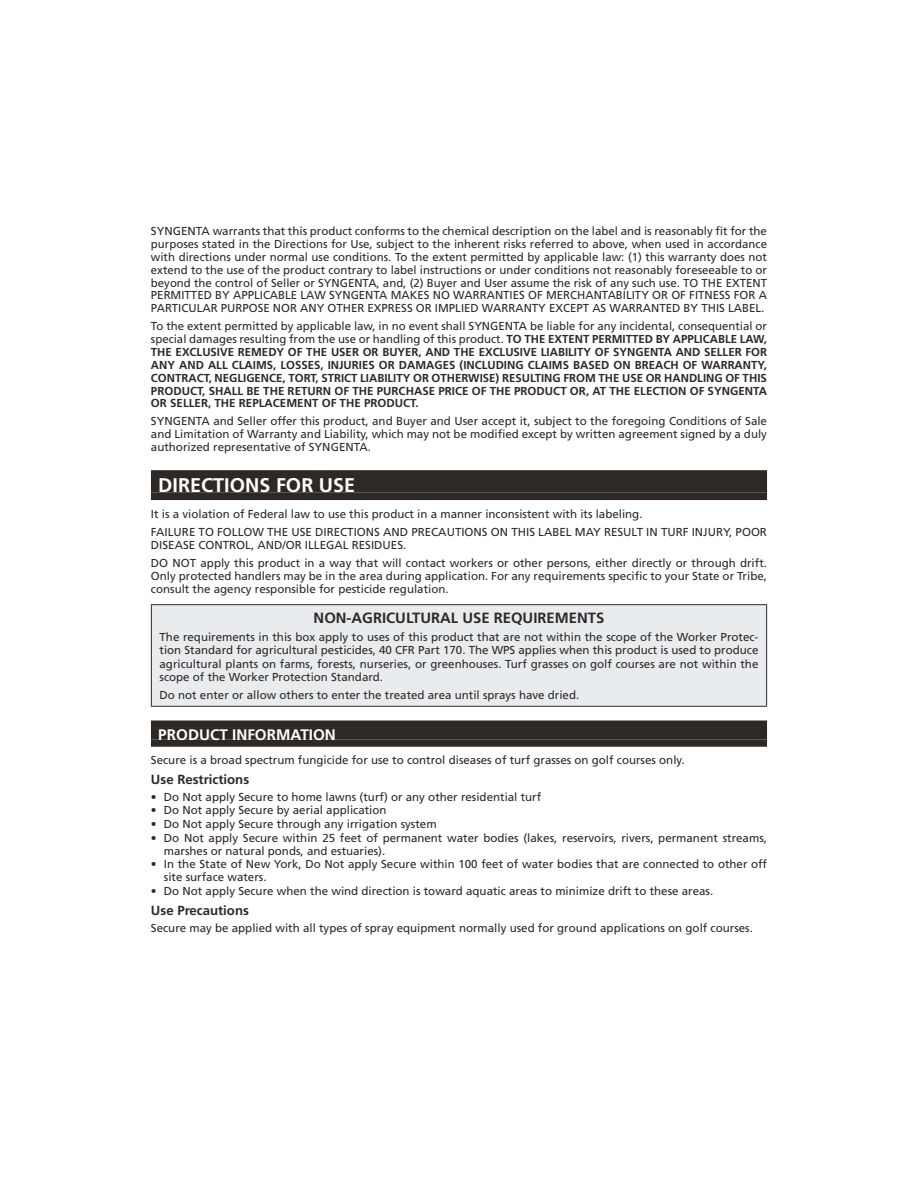
<style>
.page{position:relative;width:918px;height:1188px;background:#fff}
.page>*{position:absolute;margin:0;border:0;box-sizing:border-box;transform-origin:0 0}
.t1{font:700 19.8px "Frutiger LT Std";color:#fff}
.t2{font:700 15.3px "Frutiger LT Std";color:#fff}
.t3{font:700 14.85px "Frutiger LT Std";color:#2f2926}
.t4{font:700 13.2px "Frutiger LT Std";color:#2f2926}
.t5{font:11.55px/12.9px "Frutiger LT Std";color:#2f2926}
.t6{font:700 11.55px/12.9px "Frutiger LT Std";color:#2f2926;text-align:justify}
.s1{font-weight:400}
</style>
<div class="page">
<div style="left:151px;top:470px;width:616px;height:22px;background:#2f2926"></div>
<div style="left:151px;top:492px;width:616px;height:8px;background:#2f2926"></div>
<div style="left:151px;top:721px;width:616px;height:19px;background:#2f2926"></div>
<div style="left:151px;top:740px;width:616px;height:7px;background:#2f2926"></div>
<div style="left:151px;top:605px;width:616px;height:101px;background:#e9ecee"></div>
<hr style="left:151px;top:605px;width:1px;height:101px;background:#2f2926">
<hr style="left:766px;top:605px;width:1px;height:101px;background:#2f2926">
<hr style="left:151px;top:604px;width:616px;height:1px;background:#2f2926">
<hr style="left:151px;top:706px;width:616px;height:1px;background:#2f2926">
<p class="t5" style="left:151px;top:226px;width:618px;text-align:justify">SYNGENTA warrants that this product conforms to the chemical description on the label and is reasonably fit for the purposes stated in the Directions for Use, subject to the inherent risks referred to above, when used in accordance with directions under normal use conditions. To the extent permitted by applicable law: (1) this warranty does not extend to the use of the product contrary to label instructions or under conditions not reasonably foreseeable to or beyond the control of Seller or SYNGENTA, and, (2) Buyer and User assume the risk of any such use. TO THE EXTENT PERMITTED BY APPLICABLE LAW SYNGENTA MAKES NO WARRANTIES OF MERCHANTABILITY OR OF FITNESS FOR A PARTICULAR PURPOSE NOR ANY OTHER EXPRESS OR IMPLIED WARRANTY EXCEPT AS WARRANTED BY THIS LABEL.</p>
<p class="t6" style="left:151px;top:321px;width:618px"><span class="s1">To the extent permitted by applicable law, in no event shall SYNGENTA be liable for any incidental, consequential or special damages resulting from the use or handling of this product.</span> TO THE EXTENT PERMITTED BY APPLICABLE LAW, THE EXCLUSIVE REMEDY OF THE USER OR BUYER, AND THE EXCLUSIVE LIABILITY OF SYNGENTA AND SELLER FOR ANY AND ALL CLAIMS, LOSSES, INJURIES OR DAMAGES (INCLUDING CLAIMS BASED ON BREACH OF WARRANTY, CONTRACT, NEGLIGENCE, TORT, STRICT LIABILITY OR OTHERWISE) RESULTING FROM THE USE OR HANDLING OF THIS PRODUCT, SHALL BE THE RETURN OF THE PURCHASE PRICE OF THE PRODUCT OR, AT THE ELECTION OF SYNGENTA OR SELLER, THE REPLACEMENT OF THE PRODUCT.</p>
<p class="t5" style="left:151px;top:416px;width:618px;text-align:justify">SYNGENTA and Seller offer this product, and Buyer and User accept it, subject to the foregoing Conditions of Sale and Limitation of Warranty and Liability, which may not be modified except by written agreement signed by a duly authorized representative of SYNGENTA.</p>
<h1 class="t1" style="left:158px;top:477px;width:198px">DIRECTIONS FOR USE</h1>
<p class="t5" style="left:151px;top:506px;width:618px;line-height:17.9px">It is a violation of Federal law to use this product in a manner inconsistent with its labeling.<br>FAILURE TO FOLLOW THE USE DIRECTIONS AND PRECAUTIONS ON THIS LABEL MAY RESULT IN TURF INJURY, POOR</p>
<p class="t5" style="left:151px;top:537px;width:618px;line-height:17.9px">DISEASE CONTROL, AND/OR ILLEGAL RESIDUES.<br>DO NOT apply this product in a way that will contact workers or other persons, either directly or through drift.</p>
<p class="t5" style="left:151px;top:570px;width:618px">Only protected handlers may be in the area during application. For any requirements specific to your State or Tribe, consult the agency responsible for pesticide regulation.</p>
<p class="t3" style="left:314px;top:612px;width:292px">NON-AGRICULTURAL USE REQUIREMENTS</p>
<p class="t5" style="left:160px;top:632px;width:600px;text-align:justify">The requirements in this box apply to uses of this product that are not within the scope of the Worker Protec&shy;tion Standard for agricultural pesticides, 40 CFR Part 170. The WPS applies when this product is used to produce agricultural plants on farms, forests, nurseries, or greenhouses. Turf grasses on golf courses are not within the scope of the Worker Protection Standard.</p>
<p class="t5" style="left:160px;top:689px;width:421px">Do not enter or allow others to enter the treated area until sprays have dried.</p>
<h2 class="t2" style="left:158px;top:728px;width:179px">PRODUCT INFORMATION</h2>
<p class="t5" style="left:151px;top:755px;width:535px">Secure is a broad spectrum fungicide for use to control diseases of turf grasses on golf courses only.</p>
<p class="t4" style="left:151px;top:774px;width:100px">Use Restrictions</p>
<p class="t5" style="left:151px;top:791px;width:392px">• Do Not apply Secure to home lawns (turf) or any other residential turf</p>
<p class="t5" style="left:151px;top:805px;width:237px">• Do Not apply Secure by aerial application</p>
<p class="t5" style="left:151px;top:819px;width:287px">• Do Not apply Secure through any irrigation system</p>
<p class="t5" style="left:164px;top:832px;width:605px;text-indent:-13px">• Do Not apply Secure within 25 feet of permanent water bodies (lakes, reservoirs, rivers, permanent streams, marshes or natural ponds, and estuaries).</p>
<p class="t5" style="left:164px;top:859px;width:605px;text-indent:-13px">• In the State of New York, Do Not apply Secure within 100 feet of water bodies that are connected to other off site surface waters.</p>
<p class="t5" style="left:151px;top:885px;width:564px">• Do Not apply Secure when the wind direction is toward aquatic areas to minimize drift to these areas.</p>
<p class="t4" style="left:151px;top:905px;width:100px">Use Precautions</p>
<p class="t5" style="left:151px;top:922px;width:604px">Secure may be applied with all types of spray equipment normally used for ground applications on golf courses.</p>
</div>
